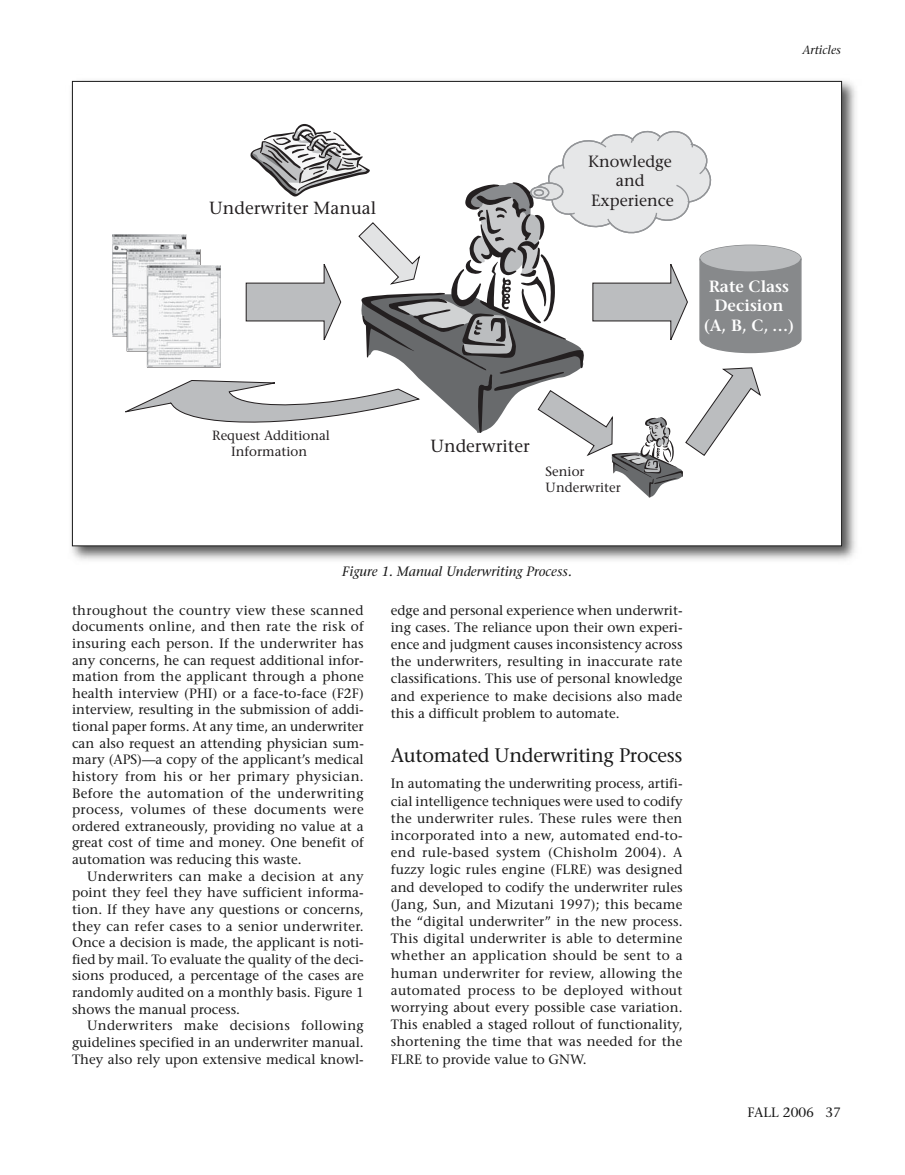
<style>
.page{position:relative;width:905px;height:1175px;background:#fff}
.page>*{position:absolute;margin:0;border:0;box-sizing:border-box;transform-origin:0 0}
.t1{font:19.5px "Stone Serif";letter-spacing:-.015em;color:#191919}
.t2{font:17.55px "Stone Serif";color:#231f20}
.t3{font:600 16.2px/19.5px "Stone Serif";color:#fff;text-align:center}
.t4{font:16.2px/19.5px "Stone Serif";color:#231f20;text-align:center}
.t5{font:13.5px/16.6px "Stone Serif";color:#191919;text-align:justify}
.t6{font:italic 13.5px "Stone Serif";color:#191919}
.t7{font:13.35px/15.9px "Stone Serif";color:#231f20;text-align:center}
.t8{font:italic 12px "Stone Serif";color:#191919}
</style>
<div class="page">
<img style="left:71px;top:80px;width:785px;height:480px">
<div style="left:73px;top:82px;width:768px;height:463px;background:#fff"></div>
<svg style="left:118px;top:124px;width:684px;height:373px"></svg>
<img style="left:113px;top:235px;width:73px;height:101px">
<img style="left:127px;top:250px;width:73px;height:101px">
<img style="left:147px;top:266px;width:73px;height:101px">
<p class="t8" style="left:802px;top:45px;width:40px">Articles</p>
<p class="t2" style="left:209px;top:201px;width:168px">Underwriter Manual</p>
<p class="t4" style="left:588px;top:153px;width:87px">Knowledge and<br>Experience</p>
<p class="t3" style="left:703px;top:278px;width:92px">Rate Class<br>Decision (A, B, C, …)</p>
<p class="t7" style="left:212px;top:428px;width:119px">Request Additional<br>Information</p>
<p class="t2" style="left:430px;top:439px;width:101px">Underwriter</p>
<p class="t7" style="left:545px;top:464px;width:77px;text-align:left">Senior<br>Underwriter</p>
<p class="t6" style="left:342px;top:565px;width:231px">Figure 1. Manual Underwriting Process.</p>
<p class="t5" style="left:72px;top:603px;width:293px">throughout the country view these scanned documents online, and then rate the risk of insuring each person. If the underwriter has any concerns, he can request additional infor&shy;mation from the applicant through a phone health interview (PHI) or a face-to-face (F2F) interview, resulting in the submission of addi&shy;tional paper forms. At any time, an underwriter can also request an attending physician sum&shy;mary (APS)—a copy of the applicant’s medical history from his or her primary physician.<br>Before the automation of the underwriting process, volumes of these documents were ordered extraneously, providing no value at a great cost of time and money. One benefit of automation was reducing this waste.</p>
<p class="t5" style="left:72px;top:869px;width:293px;text-indent:15px">Underwriters can make a decision at any point they feel they have sufficient informa&shy;tion. If they have any questions or concerns, they can refer cases to a senior underwriter.<br>Once a decision is made, the applicant is noti&shy;fied by mail. To evaluate the quality of the deci&shy;sions produced, a percentage of the cases are randomly audited on a monthly basis. Figure 1 shows the manual process.</p>
<p class="t5" style="left:72px;top:1018px;width:293px;text-indent:15px">Underwriters make decisions following guidelines specified in an underwriter manual.<br>They also rely upon extensive medical knowl-</p>
<p class="t5" style="left:391px;top:603px;width:293px;line-height:17.2px">edge and personal experience when underwrit&shy;ing cases. The reliance upon their own experi&shy;ence and judgment causes inconsistency across the underwriters, resulting in inaccurate rate classifications. This use of personal knowledge and experience to make decisions also made this a difficult problem to automate.</p>
<h1 class="t1" style="left:391px;top:747px;width:293px">Automated Underwriting Process</h1>
<p class="t5" style="left:391px;top:776px;width:293px;line-height:17.2px">In automating the underwriting process, artifi&shy;cial intelligence techniques were used to codify the underwriter rules. These rules were then incorporated into a new, automated end-to&shy;end rule-based system (Chisholm 2004). A fuzzy logic rules engine (FLRE) was designed and developed to codify the underwriter rules (Jang, Sun, and Mizutani 1997); this became the “digital underwriter” in the new process.<br>This digital underwriter is able to determine whether an application should be sent to a human underwriter for review, allowing the automated process to be deployed without worrying about every possible case variation.<br>This enabled a staged rollout of functionality, shortening the time that was needed for the FLRE to provide value to GNW.</p>
<p class="t5" style="left:747px;top:1105px;width:95px">FALL 2006 37</p>
</div>
